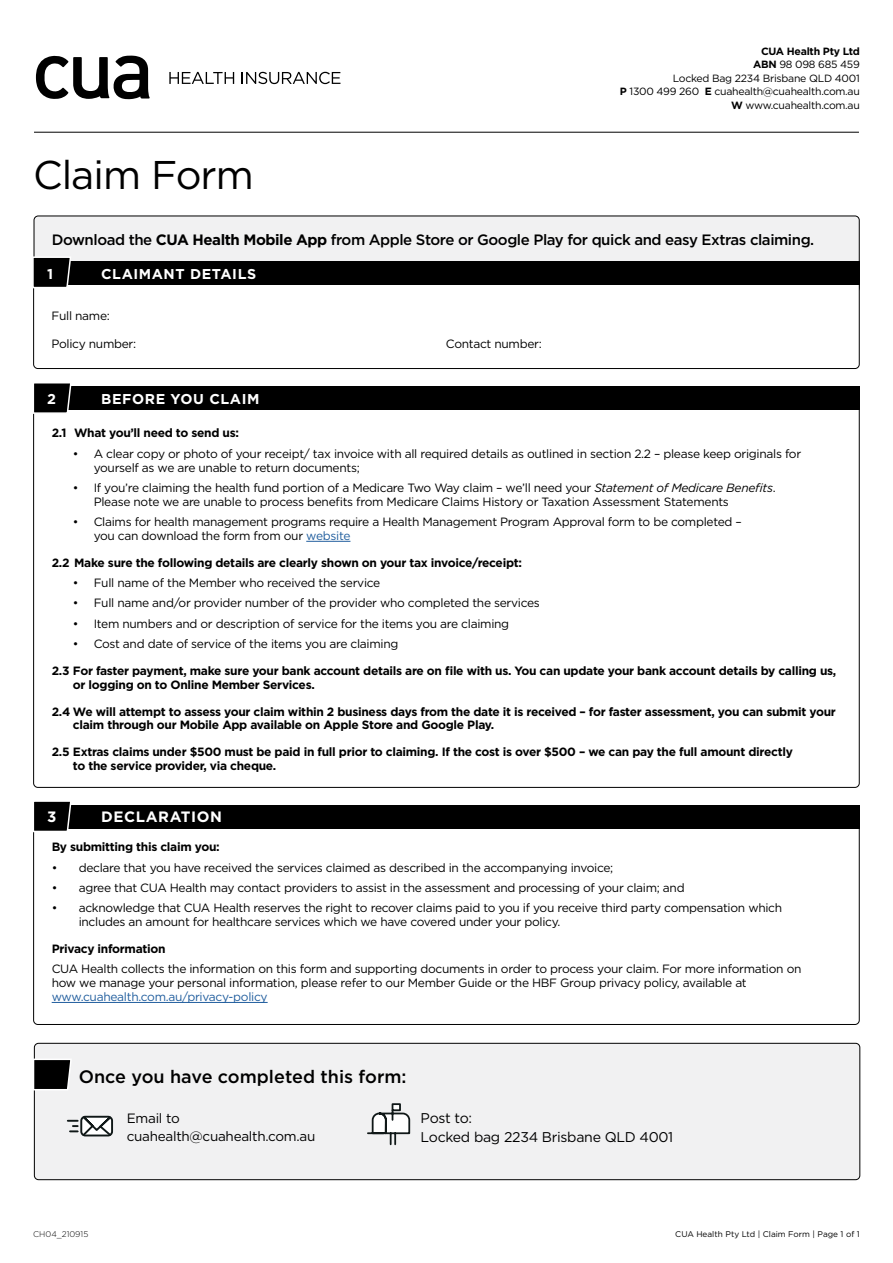
<style>
.page{position:relative;width:893px;height:1263px;background:#fff}
.page>*{position:absolute;margin:0;border:0;box-sizing:border-box;transform-origin:0 0}
.t1{font:40.05px "Gotham";letter-spacing:-.025em;color:#000}
.t2{font:500 18px "Gotham";color:#000}
.t3{font:500 15px "Gotham";letter-spacing:-.03em;color:#000}
.t4{font:700 15px "Gotham";letter-spacing:.04em;color:#fff}
.t5{font:700 14.25px "Gotham";letter-spacing:.04em;color:#fff}
.t6{font:14.1px/18.8px "Gotham";letter-spacing:-.02em;color:#000}
.t7{font:13.5px/18.8px "Gotham";letter-spacing:-.02em;color:#000}
.t8{font:12px/14px "Gotham";letter-spacing:-.025em;color:#000}
.t9{font:700 12px/14px "Gotham";letter-spacing:-.025em;color:#000}
.t10{font:12px "Gotham";letter-spacing:-.025em;color:#215e9e}
.t11{font:10.5px/13.5px "Gotham";letter-spacing:-.025em;color:#000;text-align:right}
.t12{font:8.25px "Gotham";color:#000}
.t13{font:300 8.25px "Gotham";color:#000}
.s1{font-weight:700}
.s2{font-style:italic}
.s3{color:#215e9e}
</style>
<div class="page">
<svg style="left:169px;top:72px;width:65px;height:12px"></svg>
<svg style="left:242px;top:72px;width:98px;height:12px"></svg>
<svg style="left:36px;top:56px;width:114px;height:43px"></svg>
<hr style="left:34px;top:132px;width:825px;height:1px;background:#000">
<div style="left:34px;top:216px;width:825px;height:76px;background:#f1f1f2;border-radius:4px"></div>
<div style="left:34px;top:216px;width:826px;height:77px;border:1px solid #000;border-radius:4px"></div>
<div style="left:34px;top:273px;width:825px;height:95px;background:#fff;border-radius:4px"></div>
<div style="left:33px;top:272px;width:827px;height:97px;border:1px solid #000;border-radius:4px"></div>
<div style="left:33px;top:261px;width:827px;height:24px;background:#000"></div>
<svg style="left:33px;top:256px;width:38px;height:33px"></svg>
<hr style="left:52px;top:1002px;width:216px;height:1px;background:#215e9e">
<div style="left:33px;top:805px;width:827px;height:23px;background:#000"></div>
<svg style="left:33px;top:801px;width:40px;height:32px"></svg>
<hr style="left:306px;top:541px;width:44px;height:1px;background:#215e9e">
<div style="left:33px;top:386px;width:827px;height:24px;background:#000"></div>
<svg style="left:33px;top:383px;width:39px;height:32px"></svg>
<div style="left:34px;top:1043px;width:826px;height:137px;background:#f1f1f2;border-radius:4px"></div>
<div style="left:34px;top:1043px;width:826px;height:137px;border:1px solid #000;border-radius:4px"></div>
<svg style="left:33px;top:1058px;width:38px;height:33px"></svg>
<svg style="left:367px;top:1103px;width:44px;height:43px"></svg>
<svg style="left:66px;top:1115px;width:47px;height:22px"></svg>
<h1 class="t1" style="left:33px;top:150px;width:222px">Claim Form</h1>
<p class="t11" style="left:620px;top:44px;width:241px"><span class="s1">CUA Health Pty Ltd<br>ABN</span> 98 098 685 459<br>Locked Bag 2234 Brisbane QLD 4001<br><span class="s1">P</span> 1300 499 260 <span class="s1">E</span> cuahealth@cuahealth.com.au<br><span class="s1">W</span> www.cuahealth.com.au</p>
<p class="t3" style="left:52px;top:230px;width:764px">Download the <span class="s1">CUA Health Mobile App</span> from Apple Store or Google Play for quick and easy Extras claiming.</p>
<p class="t5" style="left:47px;top:264px;width:8px">1</p>
<p class="t5" style="left:101px;top:264px;width:156px">CLAIMANT DETAILS</p>
<p class="t8" style="left:51px;top:308px;width:60px">Full name:</p>
<p class="t8" style="left:51px;top:336px;width:86px">Policy number:</p>
<p class="t8" style="left:446px;top:336px;width:97px">Contact number:</p>
<p class="t5" style="left:47px;top:390px;width:10px">2</p>
<p class="t5" style="left:101px;top:390px;width:160px">BEFORE YOU CLAIM</p>
<p class="t9" style="left:52px;top:426px;width:189px">2.1 What you’ll need to send us:</p>
<p class="t8" style="left:94px;top:446px;width:709px;text-indent:-21px">• A clear copy or photo of your receipt/ tax invoice with all required details as outlined in section 2.2 – please keep originals for yourself as we are unable to return documents;</p>
<p class="t8" style="left:94px;top:480px;width:683px;text-indent:-21px">• If you’re claiming the health fund portion of a Medicare Two Way claim – we’ll need your <span class="s2">Statement of Medicare Benefits</span>.<br>Please note we are unable to process benefits from Medicare Claims History or Taxation Assessment Statements</p>
<p class="t8" style="left:94px;top:515px;width:650px;text-indent:-21px">• Claims for health management programs require a Health Management Program Approval form to be completed – you can download the form from our <span class="s3">website</span></p>
<p class="t9" style="left:52px;top:555px;width:472px">2.2 Make sure the following details are clearly shown on your tax invoice/receipt:</p>
<p class="t8" style="left:73px;top:576px;width:309px">• Full name of the Member who received the service</p>
<p class="t8" style="left:73px;top:596px;width:468px">• Full name and/or provider number of the provider who completed the services</p>
<p class="t8" style="left:73px;top:616px;width:438px">• Item numbers and or description of service for the items you are claiming</p>
<p class="t8" style="left:73px;top:637px;width:327px">• Cost and date of service of the items you are claiming</p>
<p class="t9" style="left:73px;top:663px;width:765px;text-indent:-21px">2.3 For faster payment, make sure your bank account details are on file with us. You can update your bank account details by calling us, or logging on to Online Member Services.</p>
<p class="t9" style="left:73px;top:704px;width:764px;text-indent:-21px">2.4 We will attempt to assess your claim within 2 business days from the date it is received – for faster assessment, you can submit your claim through our Mobile App available on Apple Store and Google Play.</p>
<p class="t9" style="left:73px;top:745px;width:721px;text-indent:-21px">2.5 Extras claims under $500 must be paid in full prior to claiming. If the cost is over $500 – we can pay the full amount directly to the service provider, via cheque.</p>
<p class="t4" style="left:47px;top:807px;width:11px">3</p>
<p class="t4" style="left:101px;top:807px;width:122px">DECLARATION</p>
<p class="t9" style="left:52px;top:840px;width:170px">By submitting this claim you:</p>
<p class="t8" style="left:52px;top:860px;width:563px">• declare that you have received the services claimed as described in the accompanying invoice;</p>
<p class="t8" style="left:52px;top:880px;width:634px">• agree that CUA Health may contact providers to assist in the assessment and processing of your claim; and</p>
<p class="t8" style="left:79px;top:901px;width:705px;text-indent:-27px">• acknowledge that CUA Health reserves the right to recover claims paid to you if you receive third party compensation which includes an amount for healthcare services which we have covered under your policy.</p>
<p class="t9" style="left:52px;top:942px;width:115px">Privacy information</p>
<p class="t8" style="left:52px;top:962px;width:751px">CUA Health collects the information on this form and supporting documents in order to process your claim. For more information on how we manage your personal information, please refer to our Member Guide or the HBF Group privacy policy, available at</p>
<p class="t10" style="left:52px;top:989px;width:217px">www.cuahealth.com.au/privacy-policy</p>
<h2 class="t2" style="left:79px;top:1064px;width:329px">Once you have completed this form:</h2>
<p class="t7" style="left:127px;top:1108px;width:190px">Email to cuahealth@cuahealth.com.au</p>
<p class="t6" style="left:421px;top:1108px;width:254px">Post to:<br>Locked bag 2234 Brisbane QLD 4001</p>
<p class="t13" style="left:33px;top:1229px;width:57px">CH04_210915</p>
<p class="t12" style="left:675px;top:1229px;width:186px">CUA Health Pty Ltd | Claim Form | Page 1 of 1</p>
</div>
